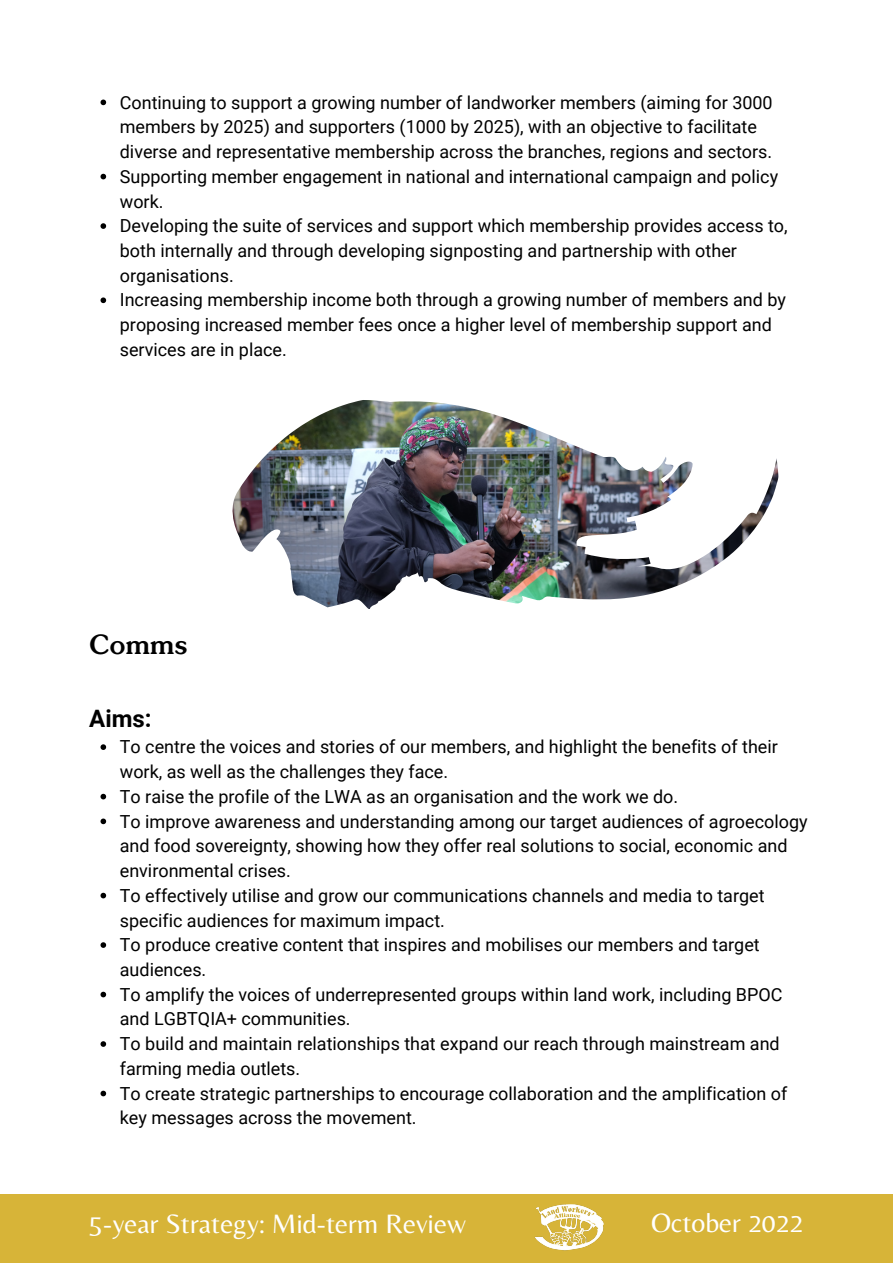
<style>
.page{position:relative;width:893px;height:1264px;background:#fff}
.page>*{position:absolute;margin:0;border:0;box-sizing:border-box;transform-origin:0 0}
.t1{font:27.75px "Belleza";color:#fff}
.t2{font:500 27px "Sunset Serial";color:#000}
.t3{font:700 24px "Roboto";color:#000}
.t4{font:18px/24.8px "Roboto";color:#000}
</style>
<div class="page">
<div style="left:0;top:1193px;width:892px;height:69px;background:#d7b438"></div>
<img style="left:232px;top:400px;width:546px;height:208px">
<svg style="left:100px;top:744px;width:6px;height:6px"></svg>
<svg style="left:100px;top:793px;width:6px;height:6px"></svg>
<svg style="left:100px;top:818px;width:6px;height:6px"></svg>
<svg style="left:100px;top:892px;width:6px;height:6px"></svg>
<svg style="left:100px;top:942px;width:6px;height:5px"></svg>
<svg style="left:100px;top:991px;width:6px;height:6px"></svg>
<svg style="left:100px;top:1041px;width:6px;height:5px"></svg>
<svg style="left:100px;top:1090px;width:6px;height:6px"></svg>
<svg style="left:100px;top:100px;width:6px;height:5px"></svg>
<svg style="left:100px;top:174px;width:6px;height:5px"></svg>
<svg style="left:100px;top:223px;width:6px;height:6px"></svg>
<svg style="left:100px;top:297px;width:6px;height:6px"></svg>
<img style="left:535px;top:1204px;width:69px;height:47px">
<p class="t4" style="left:120px;top:90px;width:669px">Continuing to support a growing number of landworker members (aiming for 3000 members by 2025) and supporters (1000 by 2025), with an objective to facilitate diverse and representative membership across the branches, regions and sectors.<br>Supporting member engagement in national and international campaign and policy work.<br>Developing the suite of services and support which membership provides access to, both internally and through developing signposting and partnership with other organisations.<br>Increasing membership income both through a growing number of members and by proposing increased member fees once a higher level of membership support and services are in place.</p>
<h2 class="t2" style="left:89px;top:634px;width:100px">Comms</h2>
<h3 class="t3" style="left:89px;top:705px;width:64px">Aims:</h3>
<p class="t4" style="left:120px;top:734px;width:689px">To centre the voices and stories of our members, and highlight the benefits of their work, as well as the challenges they face.<br>To raise the profile of the LWA as an organisation and the work we do.<br>To improve awareness and understanding among our target audiences of agroecology and food sovereignty, showing how they offer real solutions to social, economic and environmental crises.<br>To effectively utilise and grow our communications channels and media to target specific audiences for maximum impact.<br>To produce creative content that inspires and mobilises our members and target audiences.<br>To amplify the voices of underrepresented groups within land work, including BPOC and LGBTQIA+ communities.<br>To build and maintain relationships that expand our reach through mainstream and farming media outlets.<br>To create strategic partnerships to encourage collaboration and the amplification of key messages across the movement.</p>
<h1 class="t1" style="left:89px;top:1206px;width:378px">5-year Strategy: Mid-term Review</h1>
<h1 class="t1" style="left:651px;top:1206px;width:154px">October 2022</h1>
</div>
